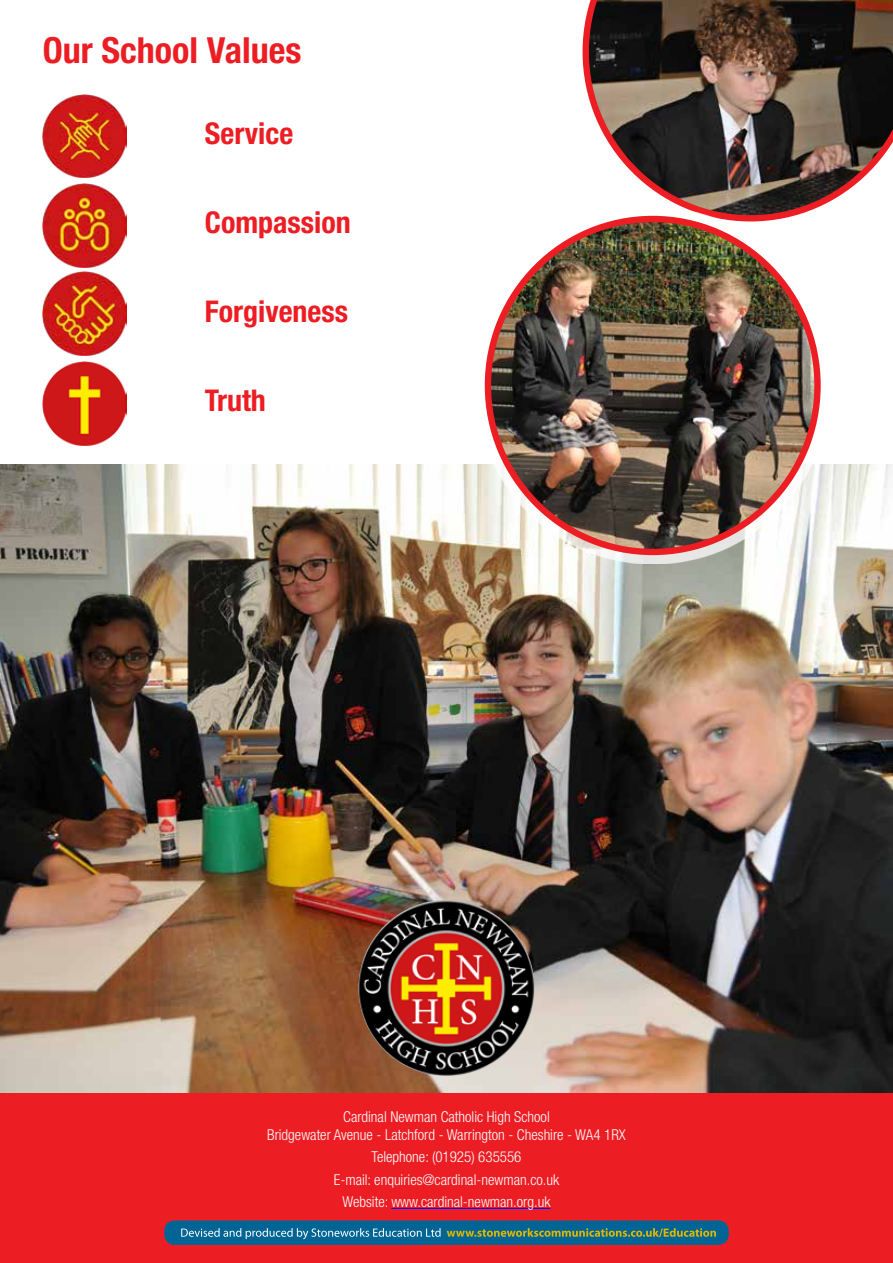
<style>
.page{position:relative;width:893px;height:1263px;background:#fff}
.page>*{position:absolute;margin:0;border:0;box-sizing:border-box;transform-origin:0 0}
.t1{font:700 condensed 36px "Helvetica Neue LT Pro";color:#ed1d24}
.t2{font:700 condensed 30px "Helvetica Neue LT Pro";color:#ed1d24}
.t3{font:300 condensed 15px/22.2px "Helvetica Neue LT Pro";color:#fff;text-align:center}
</style>
<div class="page">
<img style="left:0;top:464px;width:893px;height:629px">
<img style="left:583px;top:0;width:310px;height:207px">
<div style="left:476px;top:207px;width:354px;height:357px;background:#fff;opacity:.75"></div>
<img style="left:488px;top:219px;width:329px;height:332px">
<img style="left:358px;top:900px;width:177px;height:176px;border-radius:88px">
<img style="left:43px;top:362px;width:84px;height:83px">
<img style="left:43px;top:272px;width:83px;height:84px">
<img style="left:43px;top:94px;width:83px;height:84px">
<img style="left:43px;top:184px;width:83px;height:83px">
<div style="left:0;top:1093px;width:893px;height:170px;background:#ed1d24"></div>
<div style="left:164px;top:1220px;width:565px;height:25px;background:#006594;border-radius:10px"></div>
<svg style="left:447px;top:1228px;width:269px;height:9px"></svg>
<svg style="left:181px;top:1228px;width:260px;height:11px"></svg>
<hr style="left:391px;top:1208px;width:159px;height:1px;background:#00f">
<h1 class="t1" style="left:43px;top:29px;width:260px">Our School Values</h1>
<h2 class="t2" style="left:205px;top:115px;width:90px">Service</h2>
<h2 class="t2" style="left:205px;top:204px;width:147px">Compassion</h2>
<h2 class="t2" style="left:205px;top:293px;width:145px">Forgiveness</h2>
<h2 class="t2" style="left:205px;top:382px;width:63px">Truth</h2>
<p class="t3" style="left:267px;top:1108px;width:360px;line-height:18px">Cardinal Newman Catholic High School<br>Bridgewater Avenue - Latchford - Warrington - Cheshire - WA4 1RX</p>
<p class="t3" style="left:334px;top:1146px;width:227px">Telephone: (01925) 635556<br>E-mail: enquiries@cardinal-newman.co.uk<br>Website: www.cardinal-newman.org.uk</p>
</div>
